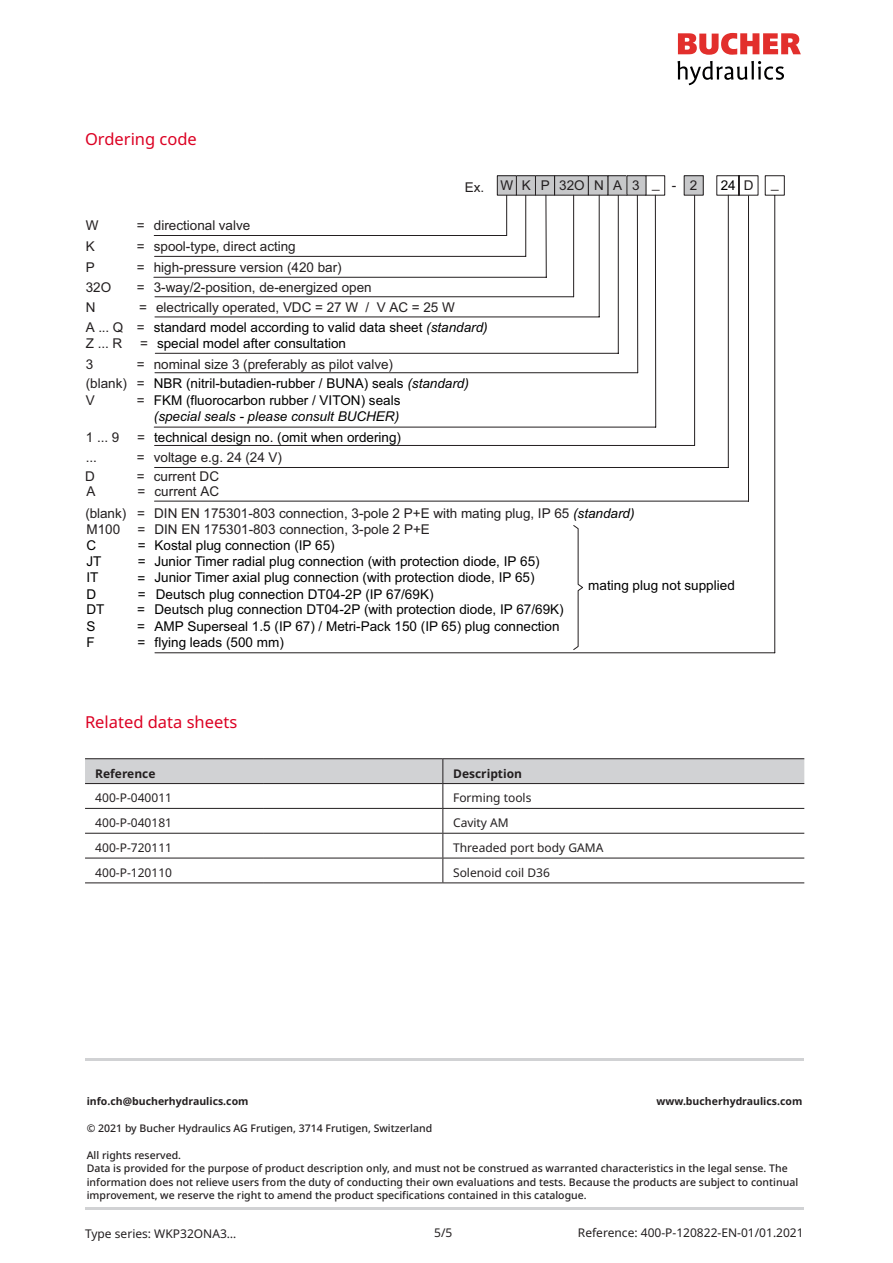
<style>
.page{position:relative;width:893px;height:1263px;background:#fff}
.page>*{position:absolute;margin:0;border:0;box-sizing:border-box;transform-origin:0 0}
.t1{font:16.5px "Noto Sans";color:#dc0023}
.t2{font:13.5px/16px "Arial";color:#000001;text-align:right}
.t3{font:13.5px/16.2px "Arial";color:#231f20}
.table_text_small_lef{font:12px "Noto Sans";color:#231f20}
.reference{font:12px "Noto Sans";color:#231f20}
.date{font:12px "Noto Sans";color:#231f20}
.H_1_table_small_left{font:700 12px "Noto Sans";color:#231f20}
.general_rights{font:500 10.5px/13.5px "Noto Sans";color:#231f20}
.general_rights-2{font:700 10.5px "Noto Sans";color:#231f20}
.s1{color:#231f20}
.s2{color:#000001}
.s3{font-style:italic;color:#000001}
.s4{font-style:italic}
</style>
<div class="page">
<svg style="left:678px;top:33px;width:123px;height:22px"></svg>
<svg style="left:677px;top:61px;width:107px;height:24px"></svg>
<hr style="left:85px;top:1208px;width:719px;height:2px;background:#d1d2d4">
<svg style="left:154px;top:175px;width:631px;height:478px"></svg>
<svg style="left:154px;top:175px;width:541px;height:271px"></svg>
<hr style="left:155px;top:372px;width:483px;height:1px;background:#231f20">
<hr style="left:637px;top:195px;width:1px;height:178px;background:#231f20">
<hr style="left:155px;top:353px;width:463px;height:1px;background:#231f20">
<hr style="left:618px;top:195px;width:1px;height:158px;background:#231f20">
<div style="left:608px;top:176px;width:19px;height:19px;background:#c7c8ca"></div>
<div style="left:607px;top:175px;width:20px;height:20px;border:1px solid #231f20"></div>
<svg style="left:153px;top:175px;width:436px;height:103px"></svg>
<div style="left:588px;top:176px;width:20px;height:19px;background:#c7c8ca"></div>
<div style="left:588px;top:175px;width:20px;height:20px;border:1px solid #231f20"></div>
<div style="left:684px;top:176px;width:19px;height:19px;background:#c7c8ca"></div>
<div style="left:684px;top:175px;width:20px;height:20px;border:1px solid #231f20"></div>
<hr style="left:154px;top:427px;width:502px;height:1px;background:#231f20">
<hr style="left:655px;top:195px;width:1px;height:232px;background:#231f20">
<div style="left:627px;top:176px;width:19px;height:19px;background:#c7c8ca"></div>
<div style="left:627px;top:175px;width:19px;height:20px;border:1px solid #231f20"></div>
<div style="left:516px;top:176px;width:19px;height:19px;background:#c7c8ca"></div>
<div style="left:516px;top:175px;width:20px;height:20px;border:1px solid #231f20"></div>
<div style="left:497px;top:176px;width:19px;height:19px;background:#c7c8ca"></div>
<div style="left:497px;top:175px;width:20px;height:20px;border:1px solid #231f20"></div>
<hr style="left:155px;top:317px;width:444px;height:1px;background:#231f20">
<hr style="left:599px;top:195px;width:1px;height:122px;background:#231f20">
<svg style="left:573px;top:525px;width:11px;height:125px"></svg>
<svg style="left:716px;top:175px;width:43px;height:21px"></svg>
<hr style="left:154px;top:501px;width:594px;height:1px;background:#231f20">
<hr style="left:748px;top:196px;width:1px;height:305px;background:#231f20">
<hr style="left:443px;top:758px;width:361px;height:1px;background:#231f20">
<hr style="left:443px;top:882px;width:361px;height:1px;background:#231f20">
<hr style="left:264px;top:758px;width:179px;height:1px;background:#231f20">
<svg style="left:85px;top:759px;width:719px;height:123px"></svg>
<hr style="left:264px;top:882px;width:179px;height:1px;background:#231f20">
<hr style="left:85px;top:758px;width:179px;height:1px;background:#231f20">
<hr style="left:85px;top:783px;width:179px;height:1px;background:#231f20">
<hr style="left:85px;top:808px;width:179px;height:1px;background:#231f20">
<hr style="left:85px;top:833px;width:179px;height:1px;background:#231f20">
<hr style="left:85px;top:858px;width:179px;height:1px;background:#231f20">
<hr style="left:85px;top:882px;width:179px;height:1px;background:#231f20">
<hr style="left:85px;top:1059px;width:719px;height:2px;background:#d1d2d4">
<h2 class="t1" style="left:85px;top:128px;width:113px">Ordering code</h2>
<p class="t2" style="left:721px;top:177px;width:34px">24 <span class="s1">D</span></p>
<p class="t3" style="left:559px;top:177px;width:27px">32O</p>
<p class="t3" style="left:465px;top:178px;width:87px">Ex. WK P</p>
<p class="t3" style="left:594px;top:177px;width:105px">NA3_-2</p>
<p class="t3" style="left:771px;top:176px;width:9px">_</p>
<p class="t3" style="left:86px;top:218px;width:14px">W</p>
<p class="t3" style="left:137px;top:218px;width:115px">= directional valve</p>
<p class="t3" style="left:86px;top:238px;width:11px">K</p>
<p class="t3" style="left:137px;top:238px;width:160px">= spool-type, direct acting</p>
<p class="t3" style="left:86px;top:259px;width:11px">P</p>
<p class="t3" style="left:137px;top:259px;width:206px">= high-pressure version (420 bar)</p>
<p class="t3" style="left:86px;top:279px;width:27px">32O</p>
<p class="t3" style="left:137px;top:279px;width:236px">= 3-way/2-position, de-energized open</p>
<p class="t3" style="left:86px;top:299px;width:11px">N</p>
<p class="t3" style="left:86px;top:297px;width:403px;line-height:20.1px;text-indent:53px">= electrically operated, VDC = 27 W / V AC = 25 W<br>A ... Q = <span class="s2">standard model according to valid data sheet</span> <span class="s3">(standard)</span></p>
<p class="t3" style="left:86px;top:336px;width:38px">Z ... R</p>
<p class="t2" style="left:140px;top:336px;width:207px"><span class="s1">=</span> special model after consultation</p>
<p class="t3" style="left:86px;top:356px;width:9px">3</p>
<p class="t3" style="left:137px;top:356px;width:258px">= nominal size 3 (preferably as pilot valve)</p>
<p class="t3" style="left:86px;top:376px;width:60px">(blank) =<br>V</p>
<p class="t2" style="left:154px;top:376px;width:317px">NBR (nitril-butadien-rubber / BUNA) seals <span class="s4">(standard)</span></p>
<p class="t2" style="left:137px;top:392px;width:265px"><span class="s1">=</span> FKM (fluorocarbon rubber / VITON) seals <span class="s4">(special seals - please consult BUCHER)</span></p>
<p class="t3" style="left:86px;top:429px;width:35px">1 ... 9</p>
<p class="t2" style="left:137px;top:429px;width:265px"><span class="s1">=</span> technical design no. (omit when ordering)</p>
<p class="t3" style="left:86px;top:449px;width:12px">...</p>
<p class="t3" style="left:137px;top:449px;width:147px">= voltage e.g. 24 (24 V)</p>
<p class="t3" style="left:85px;top:468px;width:11px">D</p>
<p class="t3" style="left:137px;top:468px;width:84px">= current DC</p>
<p class="t3" style="left:87px;top:483px;width:11px">A</p>
<p class="t3" style="left:138px;top:483px;width:83px">= current AC</p>
<p class="t3" style="left:85px;top:505px;width:551px">(blank) = DIN EN 175301-803 connection, 3-pole 2 P+E with mating plug, IP 65 <span class="s3">(standard)<br></span>M100</p>
<p class="t3" style="left:138px;top:521px;width:294px">= DIN EN 175301-803 connection, 3-pole 2 P+E</p>
<p class="t2" style="left:86px;top:537px;width:11px">C</p>
<p class="t2" style="left:155px;top:537px;width:182px">Kostal plug connection (IP 65)</p>
<p class="t2" style="left:86px;top:554px;width:20px;text-align:left">JT<br>IT<br>D<br>DT</p>
<p class="t2" style="left:137px;top:537px;width:10px;text-align:justify">= = = = =</p>
<p class="t2" style="left:154px;top:554px;width:387px">Junior Timer radial plug connection (with protection diode, IP 65)</p>
<p class="t2" style="left:154px;top:570px;width:382px">Junior Timer axial plug connection (with protection diode, IP 65)</p>
<p class="t2" style="left:156px;top:586px;width:279px">Deutsch plug connection DT04-2P (IP 67/69K)</p>
<p class="t2" style="left:155px;top:602px;width:411px">Deutsch plug connection DT04-2P (with protection diode, IP 67/69K)</p>
<p class="t2" style="left:86px;top:619px;width:11px">S</p>
<p class="t2" style="left:137px;top:619px;width:424px">= AMP Superseal 1.5 (IP 67) / Metri-Pack 150 (IP 65) plug connection</p>
<p class="t2" style="left:87px;top:635px;width:10px">F</p>
<p class="t2" style="left:137px;top:635px;width:148px">= flying leads (500 mm)</p>
<p class="t2" style="left:588px;top:577px;width:148px">mating plug not supplied</p>
<h2 class="t1" style="left:85px;top:710px;width:154px">Related data sheets</h2>
<p class="H_1_table_small_left" style="left:95px;top:765px;width:62px">Reference</p>
<p class="H_1_table_small_left" style="left:453px;top:765px;width:70px">Description</p>
<p class="table_text_small_lef" style="left:95px;top:789px;width:78px">400-P-040011</p>
<p class="table_text_small_lef" style="left:453px;top:789px;width:80px">Forming tools</p>
<p class="table_text_small_lef" style="left:95px;top:814px;width:78px">400-P-040181</p>
<p class="table_text_small_lef" style="left:453px;top:814px;width:57px">Cavity AM</p>
<p class="table_text_small_lef" style="left:95px;top:839px;width:78px">400-P-720111</p>
<p class="table_text_small_lef" style="left:453px;top:839px;width:152px">Threaded port body GAMA</p>
<p class="table_text_small_lef" style="left:95px;top:864px;width:78px">400-P-120110</p>
<p class="table_text_small_lef" style="left:453px;top:864px;width:98px">Solenoid coil D36</p>
<p class="general_rights-2" style="left:87px;top:1093px;width:163px">info.ch@bucherhydraulics.com</p>
<p class="general_rights-2" style="left:656px;top:1093px;width:147px">www.bucherhydraulics.com</p>
<p class="general_rights" style="left:87px;top:1121px;width:347px">© 2021 by Bucher Hydraulics AG Frutigen, 3714 Frutigen, Switzerland</p>
<p class="general_rights" style="left:87px;top:1148px;width:96px">All rights reserved.</p>
<p class="general_rights" style="left:87px;top:1162px;width:713px">Data is provided for the purpose of product description only, and must not be construed as warranted characteristics in the legal sense. The information does not relieve users from the duty of conducting their own evaluations and tests. Because the products are subject to continual improvement, we reserve the right to amend the product specifications contained in this catalogue.</p>
<p class="date" style="left:85px;top:1225px;width:153px">Type series: WKP32ONA3…</p>
<p class="reference" style="left:434px;top:1224px;width:20px">5/5</p>
<p class="reference" style="left:578px;top:1224px;width:227px">Reference: 400-P-120822-EN-01/01.2021</p>
</div>
